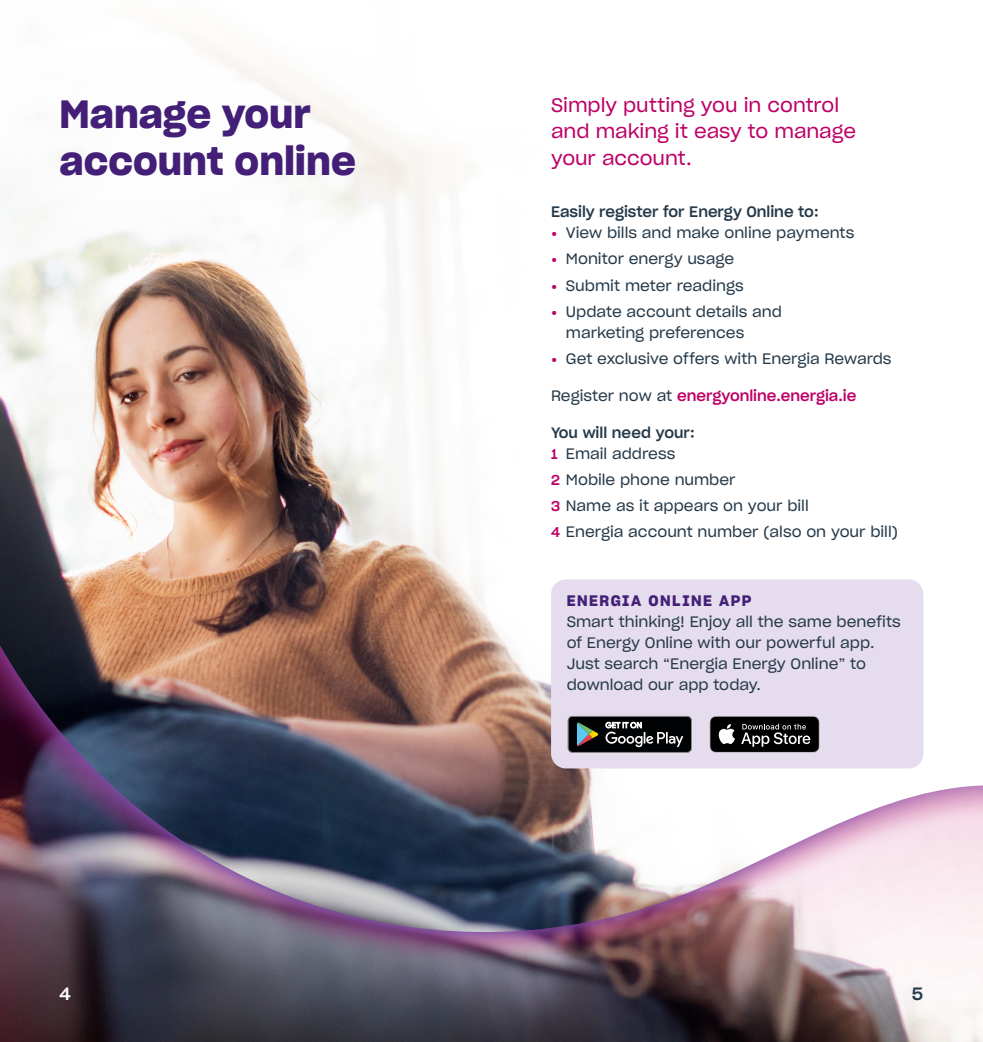
<style>
.page{position:relative;width:983px;height:1042px;background:#fff}
.page>*{position:absolute;margin:0;border:0;box-sizing:border-box;transform-origin:0 0}
.t1{font:38.5px/47.2px "Sharp Grotesk Semi Bold 20";color:#431f77}
.Sub-heading_-_11pt{font:19.25px/26.2px "Sharp Grotesk Book 20";color:#be0067}
.t2{font:17.5px "Sharp Grotesk Medium 20";color:#fff}
.t3{font:17.5px "Sharp Grotesk Medium 20";color:#253949}
.t4{font:14.88px/21px "Sharp Grotesk Book 20";color:#253949}
.t5{font:14.88px "Sharp Grotesk Medium 20";color:#253949}
.t6{font:14.88px "Sharp Grotesk Medium 20";color:#be0067}
.s1{font-family:"Sharp Grotesk Bold 20";font-size:14px;color:#be0067}
.s2{font-family:"Sharp Grotesk Book 20";color:#253949}
.s3{font-family:"Sharp Grotesk Medium 20";font-size:14px;color:#be0067}
.s4{font-family:"Sharp Grotesk Semi Bold 20";color:#431f77}
</style>
<div class="page">
<img style="left:0;top:39px;width:453px;height:487px">
<img style="left:0;top:526px;width:982px;height:516px">
<div style="left:551px;top:579px;width:372px;height:189px;background:#e5dced;border-radius:15px"></div>
<svg style="left:567px;top:716px;width:124px;height:36px;background:#2c2f2e"></svg>
<svg style="left:709px;top:716px;width:110px;height:37px;background:#333"></svg>
<p class="t1" style="left:60px;top:88px;width:298px">Manage your account online</p>
<p class="Sub-heading_-_11pt" style="left:551px;top:91px;width:306px">Simply putting you in control and making it easy to manage your account.</p>
<p class="t5" style="left:551px;top:199px;width:269px">Easily register for Energy Online to:</p>
<p class="t4" style="left:551px;top:221px;width:304px"><span class="s1">•</span> View bills and make online payments</p>
<p class="t4" style="left:551px;top:248px;width:184px"><span class="s1">•</span> Monitor energy usage</p>
<p class="t4" style="left:551px;top:274px;width:194px"><span class="s1">•</span> Submit meter readings</p>
<p class="t4" style="left:566px;top:300px;width:217px;text-indent:-15px"><span class="s1">•</span> Update account details and marketing preferences</p>
<p class="t4" style="left:551px;top:347px;width:342px"><span class="s1">•</span> Get exclusive offers with Energia Rewards</p>
<p class="t6" style="left:551px;top:383px;width:307px"><span class="s2">Register now at</span> energyonline.energia.ie</p>
<p class="t5" style="left:551px;top:420px;width:145px">You will need your:</p>
<p class="t4" style="left:551px;top:442px;width:126px"><span class="s3">1</span> Email address</p>
<p class="t4" style="left:551px;top:468px;width:186px"><span class="s3">2</span> Mobile phone number</p>
<p class="t4" style="left:551px;top:494px;width:259px"><span class="s3">3</span> Name as it appears on your bill</p>
<p class="t4" style="left:551px;top:521px;width:348px"><span class="s3">4</span> Energia account number (also on your bill)</p>
<p class="t4" style="left:566px;top:589px;width:335px"><span class="s4">ENERGIA ONLINE APP<br></span>Smart thinking! Enjoy all the same benefits of Energy Online with our powerful app.<br>Just search “Energia Energy Online” to download our app today.</p>
<p class="t2" style="left:60px;top:978px;width:13px">4</p>
<p class="t3" style="left:911px;top:978px;width:13px">5</p>
</div>
